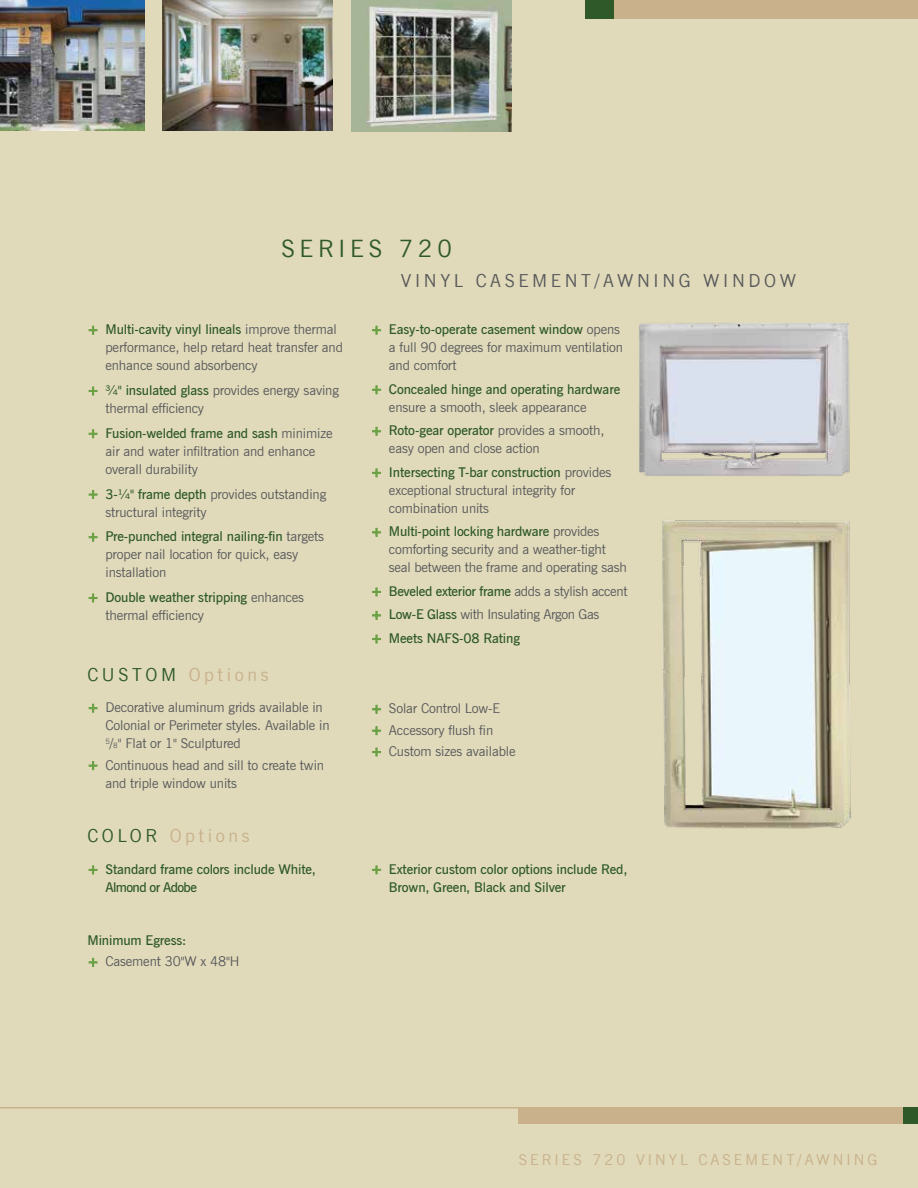
<style>
.page{position:relative;width:918px;height:1188px;background:#e0daba}
.page>*{position:absolute;margin:0;border:0;box-sizing:border-box;transform-origin:0 0}
.t1{font:24px "News Gothic BT";letter-spacing:.2em;color:#2f5929}
.t2{font:18px "News Gothic BT";letter-spacing:.2em;color:#58595b}
.t3{font:18px "News Gothic BT";letter-spacing:.2em;color:#c8b18b}
.t4{font:15px "News Gothic BT";letter-spacing:.2em;color:#c8b18b}
.t5{font:13.5px/18px "News Gothic BT";letter-spacing:-.01em;color:#58595b}
.t6{font:600 13.5px/18px "News Gothic BT";letter-spacing:-.01em;color:#2f5929}
.s1{font-weight:700;color:#6aa044}
.s2{font-weight:600;color:#2f5929}
.s3{color:#2f5929}
.s4{font-size:7.35px}
.s5{font-weight:400;color:#58595b}
</style>
<div class="page">
<img style="left:0;top:0;width:144px;height:131px">
<div style="left:162px;top:0;width:171px;height:131px;background:#25408f;opacity:.1"></div>
<img style="left:351px;top:0;width:161px;height:132px">
<svg style="left:88px;top:325px;width:10px;height:10px"></svg>
<svg style="left:88px;top:386px;width:10px;height:10px"></svg>
<svg style="left:88px;top:429px;width:10px;height:10px"></svg>
<svg style="left:88px;top:490px;width:10px;height:9px"></svg>
<svg style="left:88px;top:532px;width:10px;height:10px"></svg>
<svg style="left:88px;top:593px;width:10px;height:10px"></svg>
<svg style="left:372px;top:325px;width:9px;height:10px"></svg>
<svg style="left:372px;top:385px;width:9px;height:10px"></svg>
<svg style="left:372px;top:427px;width:9px;height:9px"></svg>
<svg style="left:372px;top:468px;width:9px;height:10px"></svg>
<svg style="left:372px;top:528px;width:9px;height:9px"></svg>
<svg style="left:372px;top:587px;width:9px;height:10px"></svg>
<svg style="left:372px;top:611px;width:9px;height:9px"></svg>
<svg style="left:372px;top:634px;width:9px;height:10px"></svg>
<svg style="left:88px;top:703px;width:10px;height:10px"></svg>
<svg style="left:88px;top:761px;width:10px;height:9px"></svg>
<svg style="left:372px;top:705px;width:9px;height:9px"></svg>
<svg style="left:372px;top:726px;width:9px;height:9px"></svg>
<svg style="left:372px;top:747px;width:9px;height:10px"></svg>
<svg style="left:88px;top:958px;width:10px;height:9px"></svg>
<svg style="left:88px;top:865px;width:10px;height:10px"></svg>
<svg style="left:372px;top:865px;width:9px;height:10px"></svg>
<img style="left:662px;top:520px;width:189px;height:309px">
<img style="left:639px;top:323px;width:211px;height:153px">
<div style="left:518px;top:1107px;width:400px;height:16px;background:#c8b18b"></div>
<hr style="left:0;top:1107px;width:607px;height:1px;background:#c8b18b">
<div style="left:903px;top:1107px;width:15px;height:16px;background:#2f5929"></div>
<div style="left:613px;top:0;width:305px;height:19px;background:#c8b18b"></div>
<div style="left:585px;top:0;width:28px;height:19px;background:#2f5929"></div>
<h1 class="t1" style="left:281px;top:234px;width:172px">SERIES 720</h1>
<h2 class="t2" style="left:401px;top:270px;width:397px">VINYL CASEMENT/AWNING WINDOW</h2>
<p class="t5" style="left:105px;top:320px;width:239px;text-indent:-18px"><span class="s1">+</span> <span class="s2">Multi-cavity vinyl lineals</span> improve thermal performance, help retard heat transfer and enhance sound absorbency</p>
<p class="t5" style="left:105px;top:381px;width:235px;text-indent:-18px"><span class="s1">+</span> <span class="s2">¾" insulated glass</span> provides energy saving thermal efficiency</p>
<p class="t5" style="left:105px;top:424px;width:229px;text-indent:-18px"><span class="s1">+</span> <span class="s2">Fusion-welded frame and sash</span> minimize air and water infiltration and enhance overall durability</p>
<p class="t5" style="left:105px;top:485px;width:222px;text-indent:-18px"><span class="s1">+</span> <span class="s2">3-¼" frame depth</span> provides outstanding structural integrity</p>
<p class="t5" style="left:105px;top:527px;width:220px;text-indent:-18px"><span class="s1">+</span> <span class="s2">Pre-punched integral nailing-fin</span> targets proper nail location for quick, easy installation</p>
<p class="t5" style="left:105px;top:588px;width:200px;text-indent:-18px"><span class="s1">+</span> <span class="s2">Double weather stripping</span> enhances thermal efficiency</p>
<h2 class="t3" style="left:87px;top:663px;width:183px"><span class="s3">CUSTOM</span> Options</h2>
<p class="t5" style="left:105px;top:698px;width:226px;text-indent:-18px"><span class="s1">+</span> Decorative aluminum grids available in<br>Colonial or Perimeter styles. Available in<br><sup>5</sup>/<span class="s4">8</span>" Flat or 1" Sculptured</p>
<p class="t5" style="left:105px;top:756px;width:220px;text-indent:-18px"><span class="s1">+</span> Continuous head and sill to create twin and triple window units</p>
<p class="t5" style="left:389px;top:320px;width:236px;text-indent:-18px"><span class="s1">+</span> <span class="s2">Easy-to-operate casement window</span> opens a full 90 degrees for maximum ventilation and comfort</p>
<p class="t6" style="left:389px;top:380px;width:233px;text-indent:-18px"><span class="s1">+</span> Concealed hinge and operating hardware <span class="s5">ensure a smooth, sleek appearance</span></p>
<p class="t5" style="left:389px;top:421px;width:217px;text-indent:-18px"><span class="s1">+</span> <span class="s2">Roto-gear operator</span> provides a smooth, easy open and close action</p>
<p class="t5" style="left:389px;top:463px;width:224px;text-indent:-18px"><span class="s1">+</span> <span class="s2">Intersecting T-bar construction</span> provides exceptional structural integrity for combination units</p>
<p class="t5" style="left:389px;top:523px;width:239px;text-indent:-18px"><span class="s1">+</span> <span class="s2">Multi-point locking hardware</span> provides comforting security and a weather-tight seal between the frame and operating sash</p>
<p class="t6" style="left:371px;top:579px;width:258px;line-height:23.5px"><span class="s1">+</span> Beveled exterior frame <span class="s5">adds a stylish accent </span><span class="s1">+</span> Low-E Glass <span class="s5">with Insulating Argon Gas<br></span><span class="s1">+</span> Meets NAFS-08 Rating</p>
<p class="t5" style="left:371px;top:698px;width:146px;line-height:21.3px"><span class="s1">+</span> Solar Control Low-E<br><span class="s1">+</span> Accessory flush fin<br><span class="s1">+</span> Custom sizes available</p>
<h2 class="t3" style="left:87px;top:825px;width:164px"><span class="s3">COLOR</span> Options</h2>
<p class="t6" style="left:105px;top:860px;width:212px;text-indent:-18px"><span class="s1">+</span> Standard frame colors include White,<br>Almond or Adobe</p>
<p class="t6" style="left:389px;top:860px;width:240px;text-indent:-18px"><span class="s1">+</span> Exterior custom color options include Red,<br>Brown, Green, Black and Silver</p>
<p class="t5" style="left:87px;top:930px;width:154px;line-height:21.5px"><span class="s2">Minimum Egress:<br></span><span class="s1">+</span> Casement 30"W x 48"H</p>
<p class="t4" style="left:519px;top:1150px;width:360px">SERIES 720 VINYL CASEMENT/AWNING</p>
</div>
